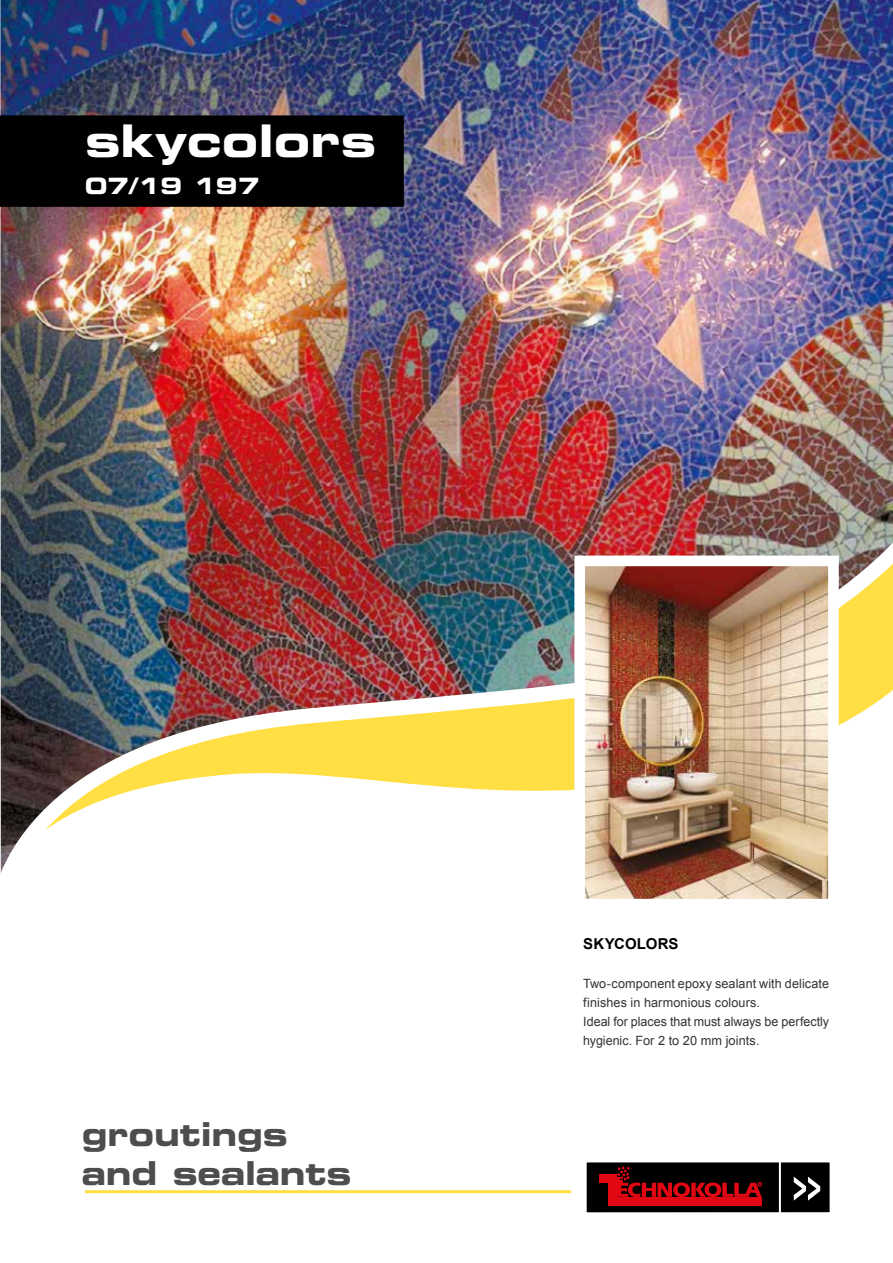
<style>
.page{position:relative;width:893px;height:1263px;background:#fff}
.page>*{position:absolute;margin:0;border:0;box-sizing:border-box;transform-origin:0 0}
.t1{font:45px "Eurostile Bold Extended Two";color:#fff}
.t2{font:33px/39.6px "Eurostile Bold Extended Two";letter-spacing:-.005em;color:#4d4d4d;scale:.96 1}
.t3{font:22.5px "Eurostile Bold Extended Two";color:#fff}
.t4{font:700 15px "Arial";color:#000}
.t5{font:12.75px/19px "Arial";letter-spacing:.005em;color:#333}
</style>
<div class="page">
<img style="left:0;top:0;width:893px;height:485px">
<img style="left:0;top:485px;width:893px;height:187px">
<div style="left:0;top:115px;width:404px;height:92px;background:#000;border:2px solid #000"></div>
<svg style="left:0;top:672px;width:893px;height:522px"></svg>
<div style="left:586px;top:1161px;width:245px;height:52px;background:#000"></div>
<div style="left:585px;top:1160px;width:247px;height:54px;border:2px solid #fff"></div>
<svg style="left:599px;top:1166px;width:163px;height:39px"></svg>
<svg style="left:794px;top:1176px;width:26px;height:24px"></svg>
<hr style="left:779px;top:1161px;width:2px;height:52px;background:#fff">
<hr style="left:85px;top:1190px;width:486px;height:3px;background:#ffdf43">
<img style="left:586px;top:567px;width:241px;height:330px">
<div style="left:574px;top:555px;width:265px;height:354px;border:11px solid #fff"></div>
<h1 class="t1" style="left:85px;top:109px;width:293px">skycolors</h1>
<h3 class="t3" style="left:85px;top:170px;width:177px">07/19 197</h3>
<h2 class="t2" style="left:82px;top:1113px;width:283px">groutings and sealants</h2>
<p class="t4" style="left:583px;top:934px;width:97px">SKYCOLORS</p>
<p class="t5" style="left:583px;top:974px;width:247px">Two-component epoxy sealant with delicate finishes in harmonious colours.<br>Ideal for places that must always be perfectly hygienic. For 2 to 20 mm joints.</p>
</div>
